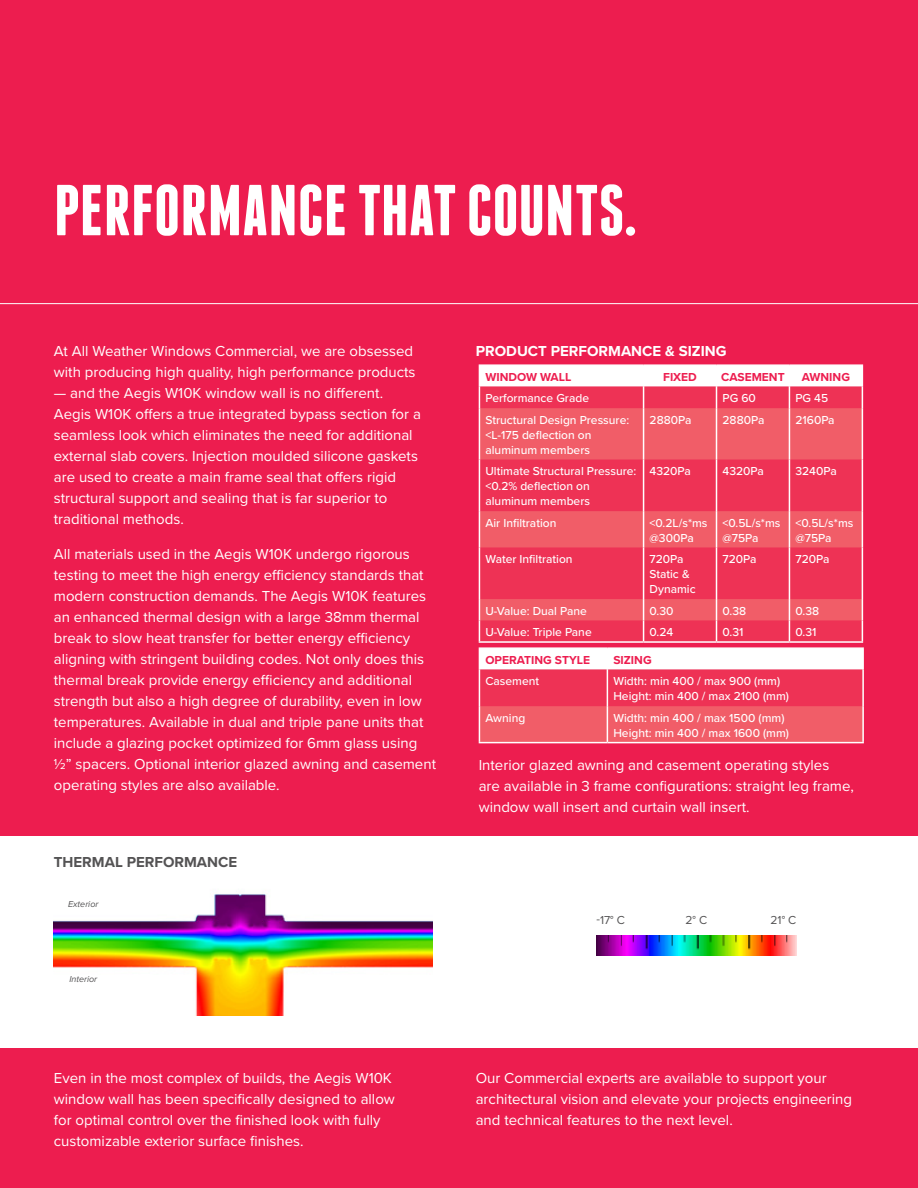
<style>
.page{position:relative;width:918px;height:1188px;background:#ed1d4f}
.page>*{position:absolute;margin:0;border:0;box-sizing:border-box;transform-origin:0 0}
.t1{font:700 72px "Franchise";letter-spacing:.005em;color:#fff}
.t2{font:15px/21px "Proxima Nova";color:#fff}
.t3{font:700 15px "Proxima Nova";color:#fff}
.t4{font:700 15px "Proxima Nova";color:#545354}
.t5{font:500 12px/15px "Proxima Nova";color:#fff}
.t6{font:700 12px "Proxima Nova";color:#ed1d4f}
.t7{font:12px "Proxima Nova";color:#545354}
.t8{font:italic 9px "Proxima Nova";color:#545354}
</style>
<div class="page">
<div style="left:0;top:836px;width:918px;height:212px;background:#fff"></div>
<div style="left:480px;top:621px;width:382px;height:20px;background:#ee3255"></div>
<svg style="left:480px;top:408px;width:382px;height:213px;background:#ef485f"></svg>
<hr style="left:479px;top:364px;width:165px;height:2px;background:#fff">
<hr style="left:644px;top:364px;width:73px;height:2px;background:#fff">
<hr style="left:717px;top:364px;width:72px;height:2px;background:#fff">
<hr style="left:789px;top:364px;width:74px;height:2px;background:#fff">
<svg style="left:479px;top:365px;width:384px;height:43px;background:#f69aab"></svg>
<hr style="left:479px;top:408px;width:1px;height:52px;background:#fff">
<hr style="left:643px;top:408px;width:1px;height:52px;background:#fff">
<hr style="left:716px;top:408px;width:1px;height:52px;background:#fff">
<hr style="left:789px;top:408px;width:1px;height:52px;background:#fff">
<hr style="left:862px;top:408px;width:1px;height:52px;background:#fff">
<hr style="left:479px;top:460px;width:1px;height:51px;background:#fff">
<hr style="left:643px;top:460px;width:1px;height:51px;background:#fff">
<hr style="left:716px;top:460px;width:1px;height:51px;background:#fff">
<hr style="left:789px;top:460px;width:1px;height:51px;background:#fff">
<hr style="left:862px;top:460px;width:1px;height:51px;background:#fff">
<hr style="left:479px;top:511px;width:1px;height:37px;background:#fff">
<hr style="left:643px;top:511px;width:1px;height:37px;background:#fff">
<hr style="left:716px;top:511px;width:1px;height:37px;background:#fff">
<hr style="left:789px;top:511px;width:1px;height:37px;background:#fff">
<hr style="left:862px;top:511px;width:1px;height:37px;background:#fff">
<hr style="left:479px;top:548px;width:1px;height:51px;background:#fff">
<hr style="left:643px;top:548px;width:1px;height:51px;background:#fff">
<hr style="left:716px;top:548px;width:1px;height:51px;background:#fff">
<hr style="left:789px;top:548px;width:1px;height:51px;background:#fff">
<hr style="left:862px;top:548px;width:1px;height:51px;background:#fff">
<svg style="left:479px;top:599px;width:1px;height:42px"></svg>
<svg style="left:643px;top:599px;width:1px;height:42px"></svg>
<svg style="left:716px;top:599px;width:1px;height:42px"></svg>
<svg style="left:789px;top:599px;width:1px;height:42px"></svg>
<svg style="left:862px;top:599px;width:1px;height:42px"></svg>
<hr style="left:479px;top:641px;width:165px;height:2px;background:#fff">
<hr style="left:644px;top:641px;width:73px;height:2px;background:#fff">
<hr style="left:717px;top:641px;width:72px;height:2px;background:#fff">
<hr style="left:789px;top:641px;width:74px;height:2px;background:#fff">
<hr style="left:479px;top:647px;width:128px;height:2px;background:#fff">
<hr style="left:607px;top:647px;width:257px;height:2px;background:#fff">
<svg style="left:479px;top:648px;width:383px;height:94px;background:#f37183"></svg>
<hr style="left:862px;top:649px;width:2px;height:21px;background:#fff">
<hr style="left:479px;top:670px;width:1px;height:36px;background:#fff">
<hr style="left:607px;top:670px;width:1px;height:36px;background:#fff">
<hr style="left:862px;top:670px;width:2px;height:36px;background:#fff">
<hr style="left:479px;top:706px;width:1px;height:36px;background:#fff">
<hr style="left:607px;top:706px;width:1px;height:36px;background:#fff">
<hr style="left:862px;top:706px;width:2px;height:36px;background:#fff">
<hr style="left:479px;top:742px;width:128px;height:1px;background:#fff">
<hr style="left:607px;top:742px;width:257px;height:1px;background:#fff">
<img style="left:54px;top:894px;width:379px;height:122px">
<img style="left:596px;top:936px;width:200px;height:20px">
<hr style="left:0;top:303px;width:918px;height:1px;background:#fff">
<h1 class="t1" style="left:54px;top:177px;width:584px">PERFORMANCE THAT COUNTS.</h1>
<p class="t2" style="left:54px;top:340px;width:363px">At All Weather Windows Commercial, we are obsessed with producing high quality, high performance products</p>
<p class="t2" style="left:54px;top:382px;width:369px">— and the Aegis W10K window wall is no different.<br>Aegis W10K offers a true integrated bypass section for a seamless look which eliminates the need for additional external slab covers. Injection moulded silicone gaskets are used to create a main frame seal that offers rigid structural support and sealing that is far superior to traditional methods.</p>
<p class="t2" style="left:54px;top:543px;width:384px">All materials used in the Aegis W10K undergo rigorous testing to meet the high energy efficiency standards that modern construction demands. The Aegis W10K features an enhanced thermal design with a large 38mm thermal break to slow heat transfer for better energy efficiency aligning with stringent building codes. Not only does this thermal break provide energy efficiency and additional strength but also a high degree of durability, even in low temperatures. Available in dual and triple pane units that include a glazing pocket optimized for 6mm glass using ½” spacers. Optional interior glazed awning and casement operating styles are also available.</p>
<p class="t4" style="left:54px;top:851px;width:185px">THERMAL PERFORMANCE</p>
<p class="t8" style="left:68px;top:898px;width:32px">Exterior</p>
<p class="t8" style="left:69px;top:973px;width:29px">Interior</p>
<p class="t3" style="left:476px;top:340px;width:252px">PRODUCT PERFORMANCE &amp; SIZING</p>
<p class="t6" style="left:485px;top:368px;width:87px">WINDOW WALL</p>
<p class="t6" style="left:663px;top:368px;width:35px">FIXED</p>
<p class="t6" style="left:721px;top:368px;width:65px">CASEMENT</p>
<p class="t6" style="left:802px;top:368px;width:50px">AWNING</p>
<p class="t5" style="left:485px;top:390px;width:105px">Performance Grade</p>
<p class="t5" style="left:723px;top:390px;width:35px">PG 60</p>
<p class="t5" style="left:795px;top:390px;width:34px">PG 45</p>
<p class="t5" style="left:485px;top:412px;width:145px">Structural Design Pressure: &lt;L-175 deflection on aluminum members</p>
<p class="t5" style="left:650px;top:412px;width:43px">2880Pa</p>
<p class="t5" style="left:723px;top:412px;width:43px">2880Pa</p>
<p class="t5" style="left:795px;top:412px;width:41px">2160Pa</p>
<p class="t5" style="left:485px;top:463px;width:152px">Ultimate Structural Pressure: &lt;0.2% deflection on aluminum members</p>
<p class="t5" style="left:650px;top:463px;width:43px">4320Pa</p>
<p class="t5" style="left:723px;top:463px;width:43px">4320Pa</p>
<p class="t5" style="left:795px;top:463px;width:43px">3240Pa</p>
<p class="t5" style="left:485px;top:515px;width:72px">Air Infiltration</p>
<p class="t5" style="left:650px;top:515px;width:59px">&lt;0.2L/s*ms @300Pa</p>
<p class="t5" style="left:723px;top:515px;width:60px">&lt;0.5L/s*ms @75Pa</p>
<p class="t5" style="left:795px;top:515px;width:60px">&lt;0.5L/s*ms @75Pa</p>
<p class="t5" style="left:485px;top:551px;width:89px">Water Infiltration</p>
<p class="t5" style="left:650px;top:551px;width:48px">720Pa<br>Static &amp;<br>Dynamic</p>
<p class="t5" style="left:723px;top:551px;width:36px">720Pa</p>
<p class="t5" style="left:795px;top:551px;width:36px">720Pa</p>
<p class="t5" style="left:485px;top:603px;width:103px">U-Value: Dual Pane</p>
<p class="t5" style="left:650px;top:603px;width:26px">0.30</p>
<p class="t5" style="left:723px;top:603px;width:25px">0.38</p>
<p class="t5" style="left:795px;top:603px;width:25px">0.38</p>
<p class="t5" style="left:485px;top:624px;width:108px">U-Value: Triple Pane</p>
<p class="t5" style="left:650px;top:624px;width:25px">0.24</p>
<p class="t5" style="left:723px;top:624px;width:22px">0.31</p>
<p class="t5" style="left:795px;top:624px;width:22px">0.31</p>
<p class="t6" style="left:485px;top:651px;width:106px">OPERATING STYLE</p>
<p class="t6" style="left:613px;top:651px;width:40px">SIZING</p>
<p class="t5" style="left:485px;top:673px;width:55px">Casement</p>
<p class="t5" style="left:613px;top:673px;width:177px">Width: min 400 / max 900 (mm)<br>Height: min 400 / max 2100 (mm)</p>
<p class="t5" style="left:485px;top:710px;width:41px">Awning</p>
<p class="t5" style="left:613px;top:710px;width:177px">Width: min 400 / max 1500 (mm)<br>Height: min 400 / max 1600 (mm)</p>
<p class="t2" style="left:479px;top:754px;width:377px">Interior glazed awning and casement operating styles are available in 3 frame configurations: straight leg frame, window wall insert and curtain wall insert.</p>
<p class="t7" style="left:596px;top:911px;width:30px">-17° C</p>
<p class="t7" style="left:686px;top:911px;width:23px">2° C</p>
<p class="t7" style="left:771px;top:911px;width:27px">21° C</p>
<p class="t2" style="left:54px;top:1067px;width:343px">Even in the most complex of builds, the Aegis W10K window wall has been specifically designed to allow for optimal control over the finished look with fully customizable exterior surface finishes.</p>
<p class="t2" style="left:476px;top:1067px;width:378px">Our Commercial experts are available to support your architectural vision and elevate your projects engineering and technical features to the next level.</p>
</div>
